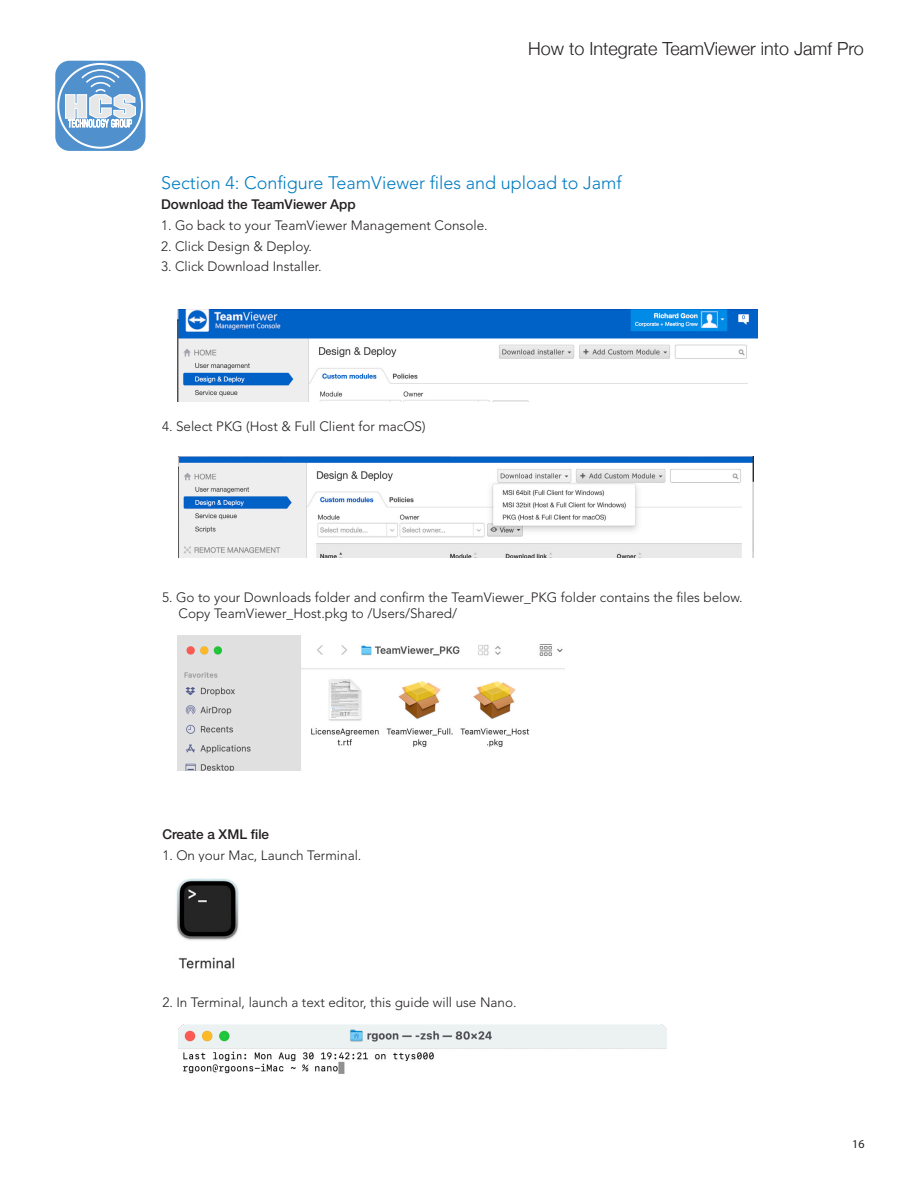
<style>
.page{position:relative;width:918px;height:1188px;background:#fff}
.page>*{position:absolute;margin:0;border:0;box-sizing:border-box;transform-origin:0 0}
.Lead_head-Color{font:300 18px "Avenir LT Std";color:#007cc2}
.t1{font:300 18px "Helvetica Neue";color:#231f20}
.Copy-space_numbering{font:300 13.5px/16.2px "Avenir LT Std";color:#231f20}
.Copy-space_numbering-2{font:500 13.5px "Helvetica Neue LT Std";color:#231f20}
.t2{font:12px "Myriad Pro";color:#231f20}
</style>
<div class="page">
<svg style="left:54px;top:59px;width:93px;height:93px"></svg>
<div style="left:55px;top:61px;width:91px;height:90px;background:#5090cc;border-radius:14px"></div>
<svg style="left:65px;top:68px;width:71px;height:61px"></svg>
<div style="left:57px;top:63px;width:86px;height:86px;border:2px solid #fff;border-radius:50%"></div>
<img style="left:177px;top:310px;width:581px;height:91px">
<img style="left:178px;top:456px;width:575px;height:102px">
<img style="left:176px;top:878px;width:63px;height:91px">
<img style="left:179px;top:1024px;width:488px;height:50px">
<img style="left:177px;top:635px;width:387px;height:135px">
<h1 class="t1" style="left:528px;top:34px;width:337px">How to Integrate TeamViewer into Jamf Pro</h1>
<p class="Lead_head-Color" style="left:161px;top:172px;width:462px">Section 4: Configure TeamViewer files and upload to Jamf</p>
<p class="Copy-space_numbering-2" style="left:161px;top:196px;width:196px">Download the TeamViewer App</p>
<p class="Copy-space_numbering" style="left:161px;top:217px;width:328px">1. Go back to your TeamViewer Management Console.</p>
<p class="Copy-space_numbering" style="left:161px;top:238px;width:152px">2. Click Design &amp; Deploy.</p>
<p class="Copy-space_numbering" style="left:161px;top:259px;width:162px">3. Click Download Installer.</p>
<p class="Copy-space_numbering" style="left:162px;top:419px;width:265px">4. Select PKG (Host &amp; Full Client for macOS)</p>
<p class="Copy-space_numbering" style="left:178px;top:589px;width:566px;text-indent:-16px">5. Go to your Downloads folder and confirm the TeamViewer_PKG folder contains the files below.<br>Copy TeamViewer_Host.pkg to /Users/Shared/</p>
<p class="Copy-space_numbering-2" style="left:162px;top:827px;width:108px">Create a XML file</p>
<p class="Copy-space_numbering" style="left:162px;top:847px;width:201px">1. On your Mac, Launch Terminal.</p>
<p class="Copy-space_numbering" style="left:162px;top:995px;width:356px">2. In Terminal, launch a text editor, this guide will use Nano.</p>
<p class="t2" style="left:852px;top:1136px;width:14px">16</p>
</div>
